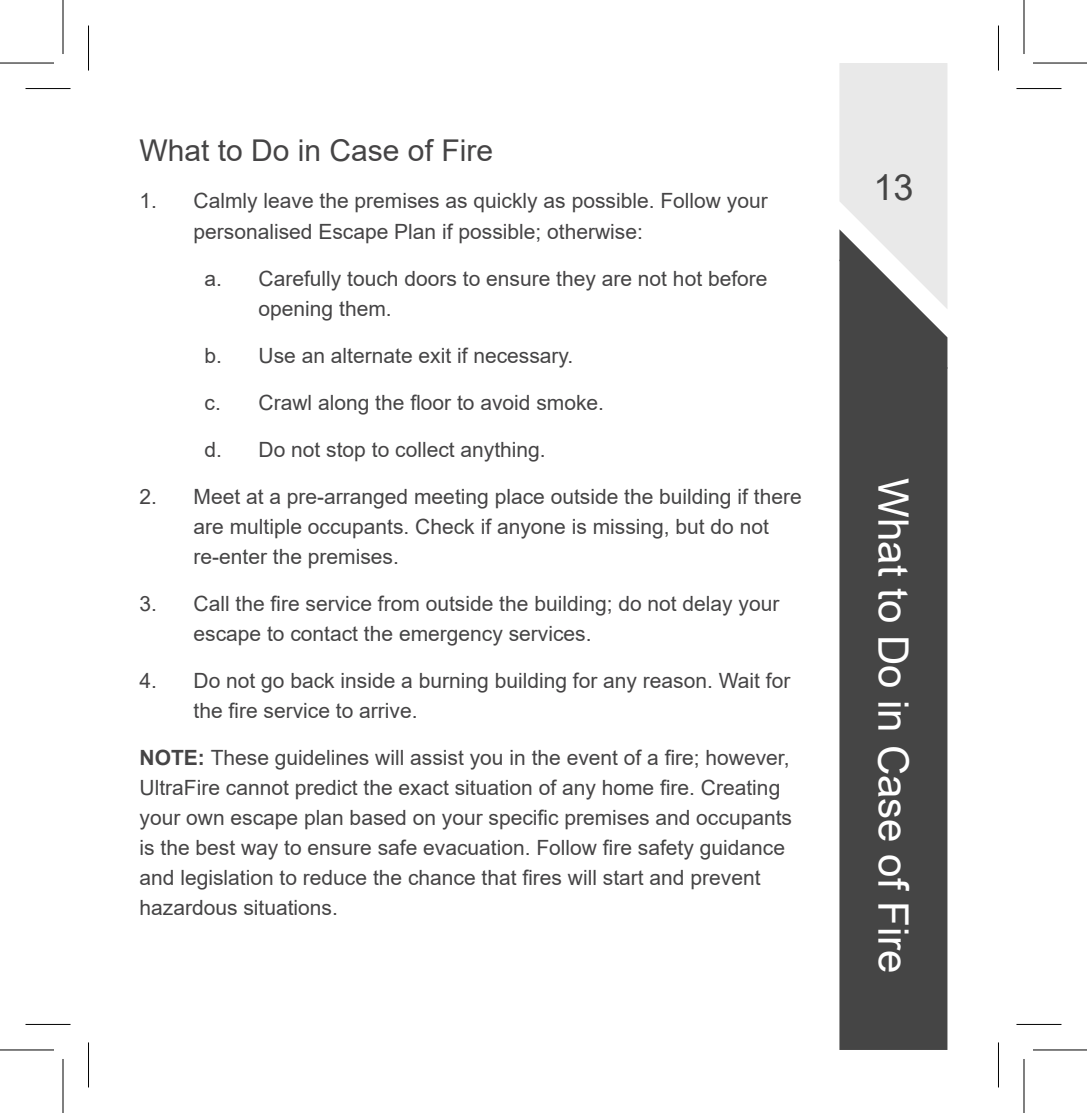
<style>
.page{position:relative;width:1087px;height:1113px;background:#fff}
.page>*{position:absolute;margin:0;border:0;box-sizing:border-box;transform-origin:0 0}
.Paragraph{font:42px "Arial";color:#fff}
.t1{font:36px "Arial";color:#454545}
.t2{font:30px "Arial";color:#454445}
.t3{font:21px/30px "Arial";color:#454445}
.s1{font-weight:700}
</style>
<div class="page">
<svg style="left:839px;top:63px;width:108px;height:196px;background:#e6e6e6"></svg>
<div style="left:839px;top:259px;width:108px;height:790px;background:#454545"></div>
<svg style="left:26px;top:1024px;width:45px;height:1px"></svg>
<svg style="left:1016px;top:1024px;width:45px;height:1px"></svg>
<hr style="left:26px;top:88px;width:45px;height:1px;background:#000">
<hr style="left:1016px;top:88px;width:45px;height:1px;background:#000">
<hr style="left:26px;top:1023px;width:45px;height:1px;background:#000">
<hr style="left:1016px;top:1023px;width:45px;height:1px;background:#000">
<hr style="left:88px;top:26px;width:1px;height:45px;background:#000">
<hr style="left:88px;top:1042px;width:1px;height:45px;background:#000">
<hr style="left:998px;top:26px;width:1px;height:45px;background:#000">
<hr style="left:998px;top:1042px;width:1px;height:45px;background:#000">
<svg style="left:1024px;top:0;width:1px;height:54px"></svg>
<svg style="left:1024px;top:1059px;width:1px;height:53px"></svg>
<hr style="left:0;top:62px;width:54px;height:2px;background:#000">
<hr style="left:1033px;top:62px;width:54px;height:2px;background:#000">
<hr style="left:0;top:1049px;width:54px;height:1px;background:#000">
<hr style="left:1033px;top:1049px;width:54px;height:1px;background:#000">
<hr style="left:62px;top:0;width:2px;height:54px;background:#000">
<hr style="left:62px;top:1058px;width:2px;height:54px;background:#000">
<hr style="left:1023px;top:0;width:1px;height:54px;background:#000">
<hr style="left:1023px;top:1058px;width:1px;height:54px;background:#000">
<p class="t2" style="left:140px;top:130px;width:355px">What to Do in Case of Fire</p>
<p class="t3" style="left:194px;top:186px;width:576px;text-indent:-54px">1. Calmly leave the premises as quickly as possible. Follow your personalised Escape Plan if possible; otherwise:</p>
<p class="t3" style="left:259px;top:263px;width:510px;text-indent:-54px">a. Carefully touch doors to ensure they are not hot before opening them.</p>
<p class="t3" style="left:205px;top:340px;width:370px">b. Use an alternate exit if necessary.</p>
<p class="t3" style="left:205px;top:387px;width:401px">c. Crawl along the floor to avoid smoke.</p>
<p class="t3" style="left:205px;top:434px;width:343px">d. Do not stop to collect anything.</p>
<p class="t3" style="left:194px;top:481px;width:610px;text-indent:-54px">2. Meet at a pre-arranged meeting place outside the building if there are multiple occupants. Check if anyone is missing, but do not re-enter the premises.</p>
<p class="t3" style="left:194px;top:588px;width:587px;text-indent:-54px">3. Call the fire service from outside the building; do not delay your escape to contact the emergency services.</p>
<p class="t3" style="left:194px;top:665px;width:598px;text-indent:-54px">4. Do not go back inside a burning building for any reason. Wait for the fire service to arrive.</p>
<p class="t3" style="left:140px;top:742px;width:654px"><span class="s1">NOTE:</span> These guidelines will assist you in the event of a fire; however, UltraFire cannot predict the exact situation of any home fire. Creating your own escape plan based on your specific premises and occupants is the best way to ensure safe evacuation. Follow fire safety guidance and legislation to reduce the chance that fires will start and prevent hazardous situations.</p>
<h2 class="t1" style="left:873px;top:162px;width:42px">13</h2>
<p class="Paragraph" style="left:922px;top:478px;width:496px;rotate:90deg">What to Do in Case of Fire</p>
</div>
